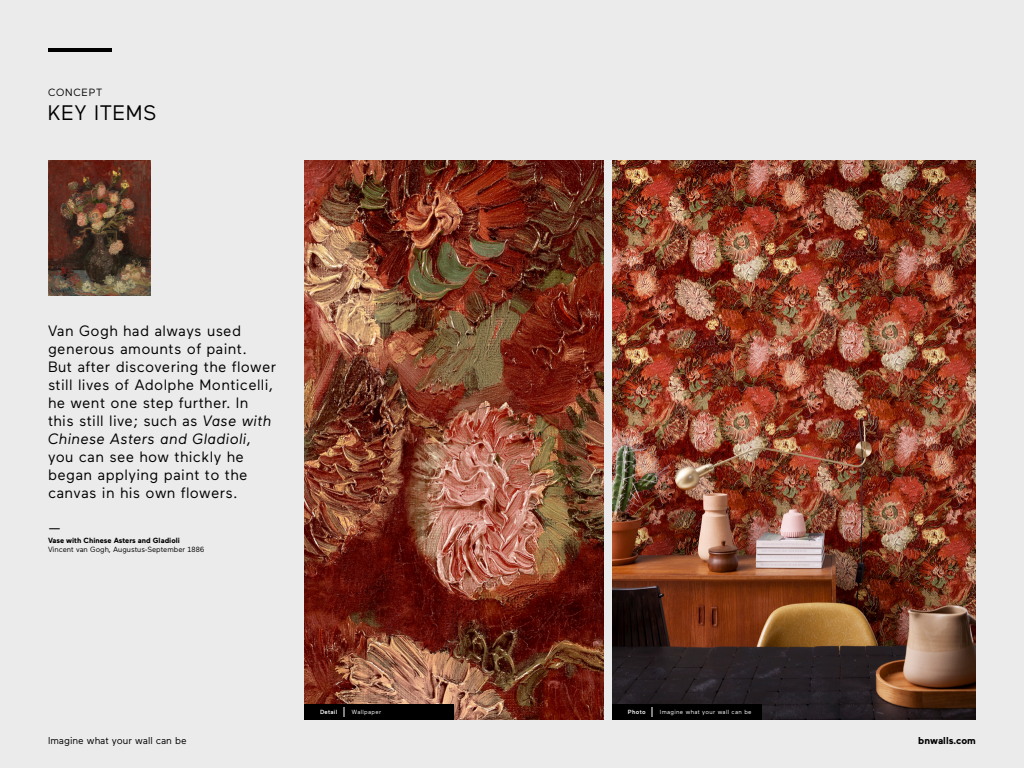
<style>
.page{position:relative;width:1024px;height:768px;background:#ebebeb}
.page>*{position:absolute;margin:0;border:0;box-sizing:border-box;transform-origin:0 0}
.t1{font:21px "Maax";letter-spacing:.025em;color:#000}
.t2{font:15px/18px "Maax";letter-spacing:.025em;color:#000}
.t3{font:10.5px "Maax";letter-spacing:.075em;color:#000}
.t4{font:10px "Maax";color:#000}
.t5{font:700 10px "Maax";color:#000}
.t6{font:7.5px "Maax";color:#000}
.t7{font:700 7.5px "Maax";color:#000}
.t8{font:6px "Maax";letter-spacing:.05em;color:#fff}
.t9{font:500 6px "Maax";letter-spacing:.05em;color:#fff}
.s1{font-style:italic}
</style>
<div class="page">
<img style="left:612px;top:160px;width:364px;height:560px">
<img style="left:48px;top:160px;width:102px;height:136px">
<img style="left:304px;top:160px;width:300px;height:560px">
<div style="left:304px;top:704px;width:150px;height:16px;background:#000"></div>
<div style="left:612px;top:704px;width:150px;height:16px;background:#000"></div>
<hr style="left:48px;top:48px;width:64px;height:4px;background:#000">
<p class="t3" style="left:48px;top:86px;width:56px">CONCEPT</p>
<h1 class="t1" style="left:48px;top:99px;width:110px">KEY ITEMS</h1>
<p class="t2" style="left:48px;top:321px;width:230px">Van Gogh had always used generous amounts of paint.<br>But after discovering the flower still lives of Adolphe Monticelli, he went one step further. In this still live; such as <span class="s1">Vase with<br>Chinese Asters and Gladioli</span>, you can see how thickly he began applying paint to the canvas in his own flowers.</p>
<p class="t2" style="left:48px;top:519px;width:14px">—</p>
<p class="t7" style="left:48px;top:535px;width:133px">Vase with Chinese Asters and Gladioli</p>
<p class="t6" style="left:48px;top:544px;width:158px">Vincent van Gogh, Augustus-September 1886</p>
<p class="t9" style="left:320px;top:708px;width:19px">Detail</p>
<p class="t8" style="left:352px;top:708px;width:31px">Wallpaper</p>
<p class="t9" style="left:628px;top:708px;width:19px">Photo</p>
<p class="t8" style="left:660px;top:708px;width:93px">Imagine what your wall can be</p>
<p class="t4" style="left:48px;top:734px;width:140px">Imagine what your wall can be</p>
<p class="t5" style="left:918px;top:734px;width:59px">bnwalls.com</p>
</div>
